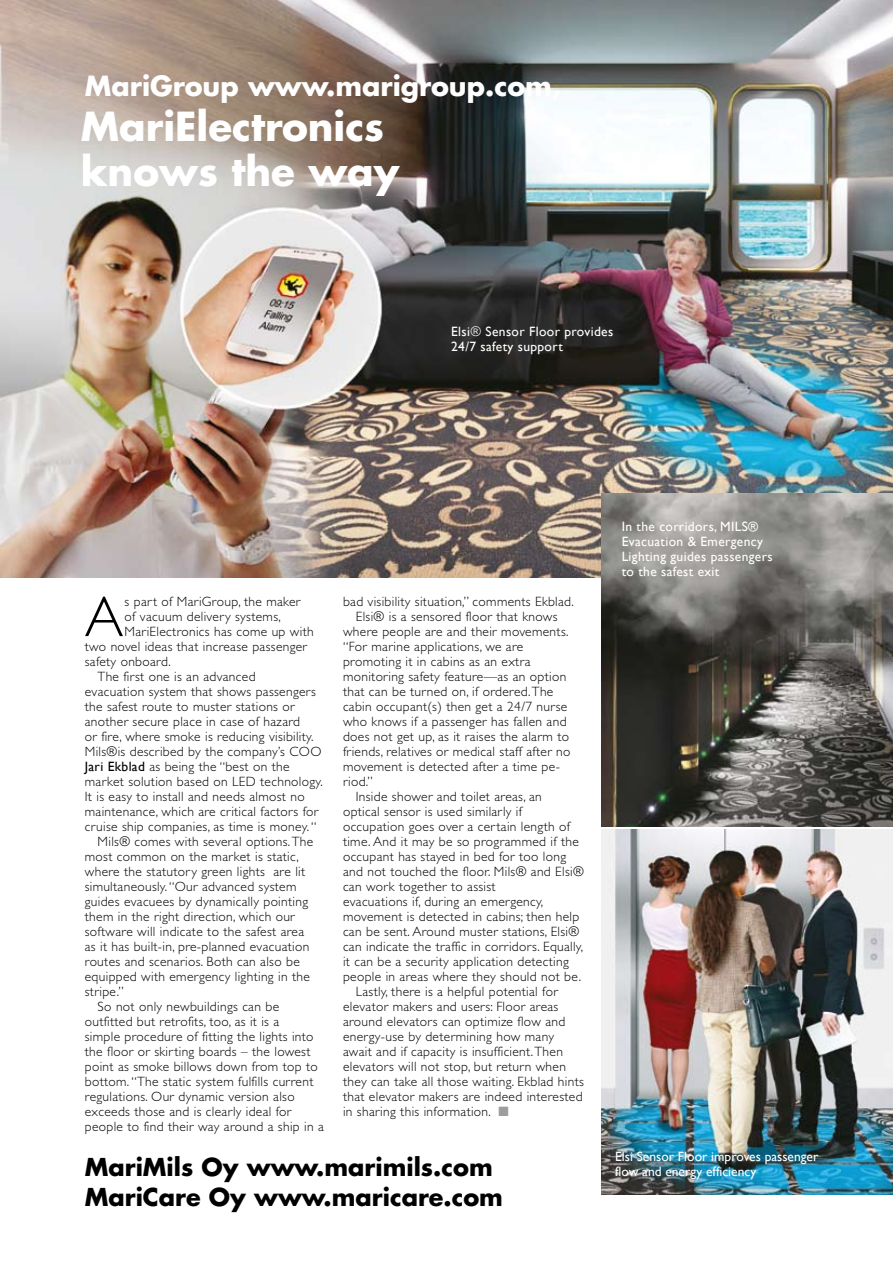
<style>
.page{position:relative;width:893px;height:1263px;background:#fff}
.page>*{position:absolute;margin:0;border:0;box-sizing:border-box;transform-origin:0 0}
.t1{font:300 57.45px "Gill Sans";color:#000}
.t2{font:700 39px/45px "Futura";color:#fff}
.t3{font:700 27px "Futura";color:#fff}
.t4{font:700 24px "Futura";color:#000}
.t5{font:300 13.5px "Gill Sans";letter-spacing:.025em;color:#000}
.t6{font:13.5px/15px "Gill Sans";letter-spacing:.025em;color:#fff}
.t7{font:13.5px "Gill Sans";color:#fff}
.s1{font-weight:300}
.s2{font-weight:400}
.s3{color:#9b9d9e}
</style>
<div class="page">
<img style="left:0;top:0;width:893px;height:577px">
<img style="left:601px;top:493px;width:292px;height:334px">
<img style="left:601px;top:829px;width:292px;height:366px">
<h3 class="t3" style="left:85px;top:68px;width:478px">MariGroup www.marigroup.com,</h3>
<h2 class="t2" style="left:81px;top:103px;width:320px">MariElectronics knows the way</h2>
<p class="t6" style="left:451px;top:324px;width:164px">Elsi<span class="s1">®</span> Sensor Floor provides<br>24/7 safety support</p>
<h1 class="t1" style="left:85px;top:584px;width:40px">A</h1>
<p class="t5" style="left:125px;top:594px;width:177px">s part of MariGroup, the maker</p>
<p class="t5" style="left:125px;top:609px;width:158px">of vacuum delivery systems,</p>
<p class="t5" style="left:125px;top:624px;width:191px">MariElectronics has come up with</p>
<p class="t5" style="left:85px;top:639px;width:224px">two novel ideas that increase passenger</p>
<p class="t5" style="left:85px;top:654px;width:87px">safety onboard.</p>
<p class="t5" style="left:98px;top:669px;width:159px">The first one is an advanced</p>
<p class="t5" style="left:85px;top:684px;width:233px">evacuation system that shows passengers</p>
<p class="t5" style="left:85px;top:699px;width:211px">the safest route to muster stations or</p>
<p class="t5" style="left:85px;top:714px;width:217px">another secure place in case of hazard</p>
<p class="t5" style="left:85px;top:729px;width:230px">or fire, where smoke is reducing visibility.</p>
<p class="t5" style="left:85px;top:744px;width:238px">Mils®is described by the company’s COO</p>
<p class="t5" style="left:85px;top:759px;width:206px"><span class="s2">Jari Ekblad</span> as being the “best on the</p>
<p class="t5" style="left:85px;top:774px;width:239px">market solution based on LED technology.</p>
<p class="t5" style="left:85px;top:789px;width:221px">It is easy to install and needs almost no</p>
<p class="t5" style="left:85px;top:804px;width:235px">maintenance, which are critical factors for</p>
<p class="t5" style="left:85px;top:819px;width:233px">cruise ship companies, as time is money. “</p>
<p class="t5" style="left:98px;top:834px;width:217px">Mils® comes with several options. The</p>
<p class="t5" style="left:85px;top:849px;width:215px">most common on the market is static,</p>
<p class="t5" style="left:85px;top:864px;width:222px">where the statutory green lights are lit</p>
<p class="t5" style="left:85px;top:879px;width:213px">simultaneously. “Our advanced system</p>
<p class="t5" style="left:85px;top:894px;width:225px">guides evacuees by dynamically pointing</p>
<p class="t5" style="left:85px;top:909px;width:211px">them in the right direction, which our</p>
<p class="t5" style="left:85px;top:924px;width:221px">software will indicate to the safest area</p>
<p class="t5" style="left:85px;top:939px;width:226px">as it has built-in, pre-planned evacuation</p>
<p class="t5" style="left:85px;top:954px;width:216px">routes and scenarios. Both can also be</p>
<p class="t5" style="left:85px;top:969px;width:227px">equipped with emergency lighting in the</p>
<p class="t5" style="left:85px;top:984px;width:41px">stripe.”</p>
<p class="t5" style="left:98px;top:999px;width:183px">So not only newbuildings can be</p>
<p class="t5" style="left:85px;top:1014px;width:196px">outfitted but retrofits, too, as it is a</p>
<p class="t5" style="left:85px;top:1029px;width:230px">simple procedure of fitting the lights into</p>
<p class="t5" style="left:85px;top:1044px;width:227px">the floor or skirting boards – the lowest</p>
<p class="t5" style="left:85px;top:1059px;width:234px">point as smoke billows down from top to</p>
<p class="t5" style="left:85px;top:1074px;width:230px">bottom. “The static system fulfills current</p>
<p class="t5" style="left:85px;top:1089px;width:211px">regulations. Our dynamic version also</p>
<p class="t5" style="left:85px;top:1104px;width:208px">exceeds those and is clearly ideal for</p>
<p class="t5" style="left:85px;top:1119px;width:241px">people to find their way around a ship in a</p>
<p class="t5" style="left:343px;top:594px;width:232px">bad visibility situation,” comments Ekblad.</p>
<p class="t5" style="left:356px;top:609px;width:203px">Elsi® is a sensored floor that knows</p>
<p class="t5" style="left:343px;top:624px;width:227px">where people are and their movements.</p>
<p class="t5" style="left:343px;top:639px;width:182px">“For marine applications, we are</p>
<p class="t5" style="left:343px;top:654px;width:189px">promoting it in cabins as an extra</p>
<p class="t5" style="left:343px;top:669px;width:225px">monitoring safety feature—as an option</p>
<p class="t5" style="left:343px;top:684px;width:212px">that can be turned on, if ordered. The</p>
<p class="t5" style="left:343px;top:699px;width:226px">cabin occupant(s) then get a 24/7 nurse</p>
<p class="t5" style="left:343px;top:714px;width:225px">who knows if a passenger has fallen and</p>
<p class="t5" style="left:343px;top:729px;width:228px">does not get up, as it raises the alarm to</p>
<p class="t5" style="left:343px;top:744px;width:229px">friends, relatives or medical staff after no</p>
<p class="t5" style="left:343px;top:759px;width:218px">movement is detected after a time pe-</p>
<p class="t5" style="left:343px;top:774px;width:31px">riod.”</p>
<p class="t5" style="left:356px;top:789px;width:188px">Inside shower and toilet areas, an</p>
<p class="t5" style="left:343px;top:804px;width:180px">optical sensor is used similarly if</p>
<p class="t5" style="left:343px;top:819px;width:229px">occupation goes over a certain length of</p>
<p class="t5" style="left:343px;top:834px;width:237px">time. And it may be so programmed if the</p>
<p class="t5" style="left:343px;top:849px;width:225px">occupant has stayed in bed for too long</p>
<p class="t5" style="left:343px;top:864px;width:242px">and not touched the floor. Mils® and Elsi®</p>
<p class="t5" style="left:343px;top:879px;width:154px">can work together to assist</p>
<p class="t5" style="left:343px;top:894px;width:202px">evacuations if, during an emergency,</p>
<p class="t5" style="left:343px;top:909px;width:238px">movement is detected in cabins; then help</p>
<p class="t5" style="left:343px;top:924px;width:238px">can be sent. Around muster stations, Elsi®</p>
<p class="t5" style="left:343px;top:939px;width:242px">can indicate the traffic in corridors. Equally,</p>
<p class="t5" style="left:343px;top:954px;width:227px">it can be a security application detecting</p>
<p class="t5" style="left:343px;top:969px;width:240px">people in areas where they should not be.</p>
<p class="t5" style="left:356px;top:984px;width:204px">Lastly, there is a helpful potential for</p>
<p class="t5" style="left:343px;top:999px;width:217px">elevator makers and users: Floor areas</p>
<p class="t5" style="left:343px;top:1014px;width:224px">around elevators can optimize flow and</p>
<p class="t5" style="left:343px;top:1029px;width:213px">energy-use by determining how many</p>
<p class="t5" style="left:343px;top:1044px;width:221px">await and if capacity is insufficient. Then</p>
<p class="t5" style="left:343px;top:1059px;width:224px">elevators will not stop, but return when</p>
<p class="t5" style="left:343px;top:1074px;width:242px">they can take all those waiting. Ekblad hints</p>
<p class="t5" style="left:343px;top:1089px;width:241px">that elevator makers are indeed interested</p>
<p class="t5" style="left:343px;top:1104px;width:167px">in sharing this information. <span class="s3">■</span></p>
<p class="t6" style="left:622px;top:519px;width:152px">In the corridors, MILS®<br>Evacuation &amp; Emergency<br>Lighting guides passengers to the safest exit</p>
<p class="t7" style="left:615px;top:1149px;width:205px">Elsi Sensor Floor improves passenger</p>
<h3 class="t4" style="left:85px;top:1151px;width:409px">MariMils Oy www.marimils.com</h3>
<p class="t7" style="left:615px;top:1164px;width:143px">flow and energy efficiency</p>
<h3 class="t4" style="left:85px;top:1181px;width:420px">MariCare Oy www.maricare.com</h3>
</div>
